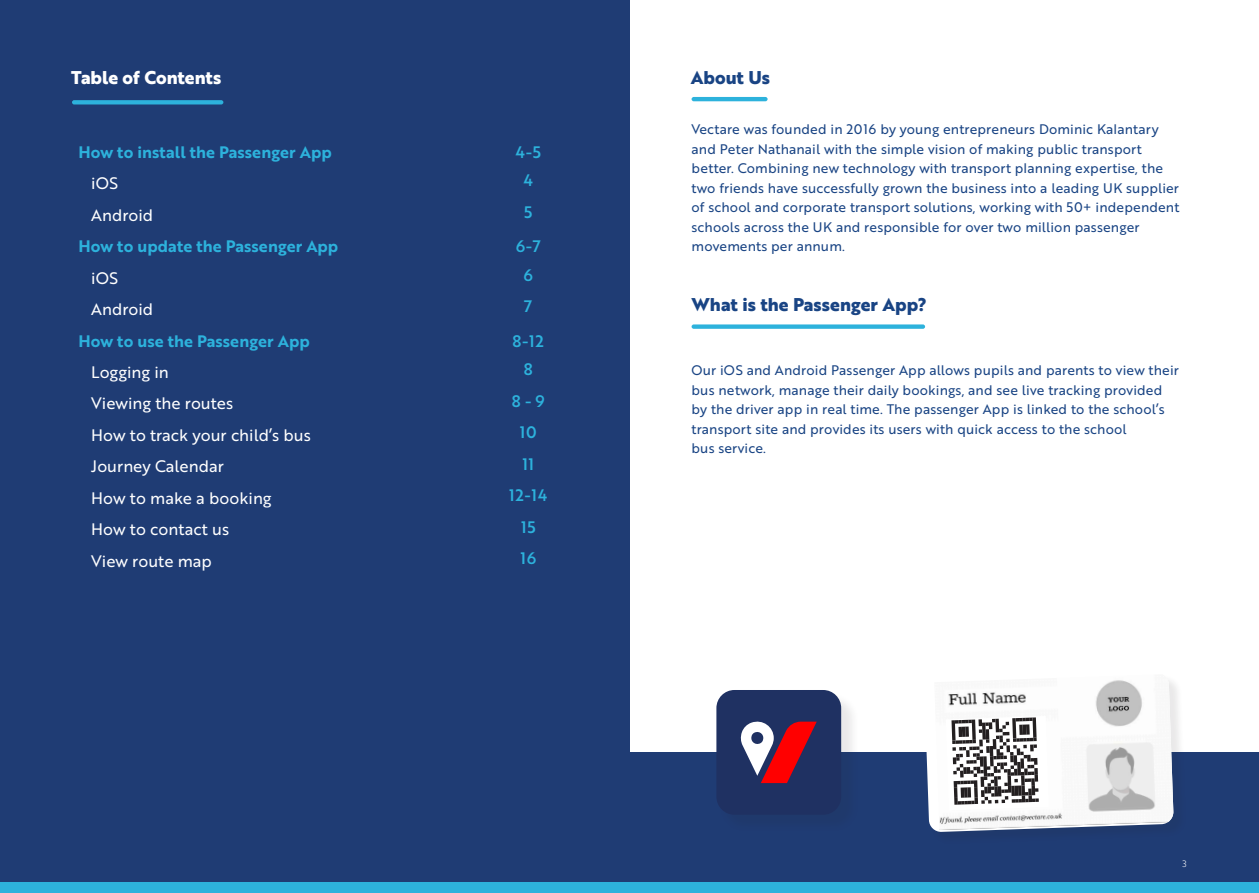
<style>
.page{position:relative;width:1259px;height:893px;background:#fff}
.page>*{position:absolute;margin:0;border:0;box-sizing:border-box;transform-origin:0 0}
.t1{font:700 18px "Brother 1816 Extra";color:#194484}
.t2{font:700 18px "Brother 1816 Extra";color:#fff}
.t3{font:16.2px "Brother 1816 Regular";color:#fff}
.t4{font:16.2px "Brother 1816 Bold";color:#2db2dc}
.t5{font:16.2px "Brother 1816 Medium";letter-spacing:.04em;color:#2db2dc}
.t6{font:13.5px/19.5px "Brother 1816 Regular";letter-spacing:.01em;color:#194484}
.t7{font:9px "Brother 1816 Light";color:#fff}
</style>
<div class="page">
<div style="left:0;top:0;width:629px;height:892px;background:#1f3c74"></div>
<div style="left:629px;top:752px;width:630px;height:140px;background:#1f3c74"></div>
<svg style="left:72px;top:100px;width:151px;height:4px"></svg>
<hr style="left:691px;top:97px;width:76px;height:4px;background:#2db2dc;border-radius:2px">
<div style="left:691px;top:324px;width:234px;height:5px;background:#2db2dc;border-radius:2px"></div>
<div style="left:0;top:882px;width:1259px;height:11px;background:#2db2dc"></div>
<div style="left:718px;top:692px;width:141px;height:141px;background:#231f20;opacity:.1"></div>
<div style="left:716px;top:690px;width:125px;height:125px;background:#1f3162;border-radius:18px"></div>
<svg style="left:740px;top:721px;width:76px;height:62px"></svg>
<div style="left:926px;top:674px;width:261px;height:171px;background:#231f20;opacity:.1"></div>
<svg style="left:926px;top:674px;width:247px;height:158px"></svg>
<h1 class="t2" style="left:71px;top:70px;width:151px">Table of Contents</h1>
<h1 class="t1" style="left:691px;top:70px;width:81px">About Us</h1>
<p class="t4" style="left:78px;top:145px;width:255px">How to install the Passenger App</p>
<p class="t5" style="left:515px;top:146px;width:27px">4-5</p>
<p class="t3" style="left:91px;top:176px;width:28px">iOS</p>
<p class="t5" style="left:523px;top:175px;width:11px">4</p>
<p class="t3" style="left:91px;top:208px;width:63px">Android</p>
<p class="t5" style="left:524px;top:206px;width:10px">5</p>
<p class="t4" style="left:78px;top:239px;width:261px">How to update the Passenger App</p>
<p class="t5" style="left:516px;top:240px;width:27px">6-7</p>
<p class="t3" style="left:91px;top:271px;width:28px">iOS</p>
<p class="t5" style="left:523px;top:269px;width:11px">6</p>
<p class="t3" style="left:91px;top:302px;width:63px">Android</p>
<p class="t5" style="left:524px;top:300px;width:10px">7</p>
<p class="t4" style="left:78px;top:334px;width:233px">How to use the Passenger App</p>
<p class="t5" style="left:512px;top:335px;width:33px">8-12</p>
<p class="t3" style="left:91px;top:365px;width:79px">Logging in</p>
<p class="t5" style="left:524px;top:363px;width:10px">8</p>
<p class="t3" style="left:91px;top:397px;width:143px">Viewing the routes</p>
<p class="t5" style="left:512px;top:395px;width:34px">8 - 9</p>
<p class="t3" style="left:91px;top:428px;width:221px">How to track your child’s bus</p>
<p class="t5" style="left:520px;top:426px;width:18px">10</p>
<p class="t3" style="left:91px;top:460px;width:134px">Journey Calendar</p>
<p class="t5" style="left:522px;top:458px;width:13px">11</p>
<p class="t3" style="left:91px;top:491px;width:182px">How to make a booking</p>
<p class="t5" style="left:509px;top:489px;width:40px">12-14</p>
<p class="t3" style="left:91px;top:523px;width:139px">How to contact us</p>
<p class="t5" style="left:521px;top:521px;width:16px">15</p>
<p class="t3" style="left:91px;top:554px;width:122px">View route map</p>
<p class="t5" style="left:520px;top:552px;width:17px">16</p>
<p class="t6" style="left:691px;top:121px;width:489px">Vectare was founded in 2016 by young entrepreneurs Dominic Kalantary and Peter Nathanail with the simple vision of making public transport better. Combining new technology with transport planning expertise, the two friends have successfully grown the business into a leading UK supplier of school and corporate transport solutions, working with 50+ independent schools across the UK and responsible for over two million passenger movements per annum.</p>
<h1 class="t1" style="left:691px;top:297px;width:237px">What is the Passenger App?</h1>
<p class="t6" style="left:691px;top:362px;width:489px">Our iOS and Android Passenger App allows pupils and parents to view their bus network, manage their daily bookings, and see live tracking provided by the driver app in real time. The passenger App is linked to the school’s transport site and provides its users with quick access to the school<br>bus service.</p>
<p class="t7" style="left:1182px;top:858px;width:6px">3</p>
</div>
